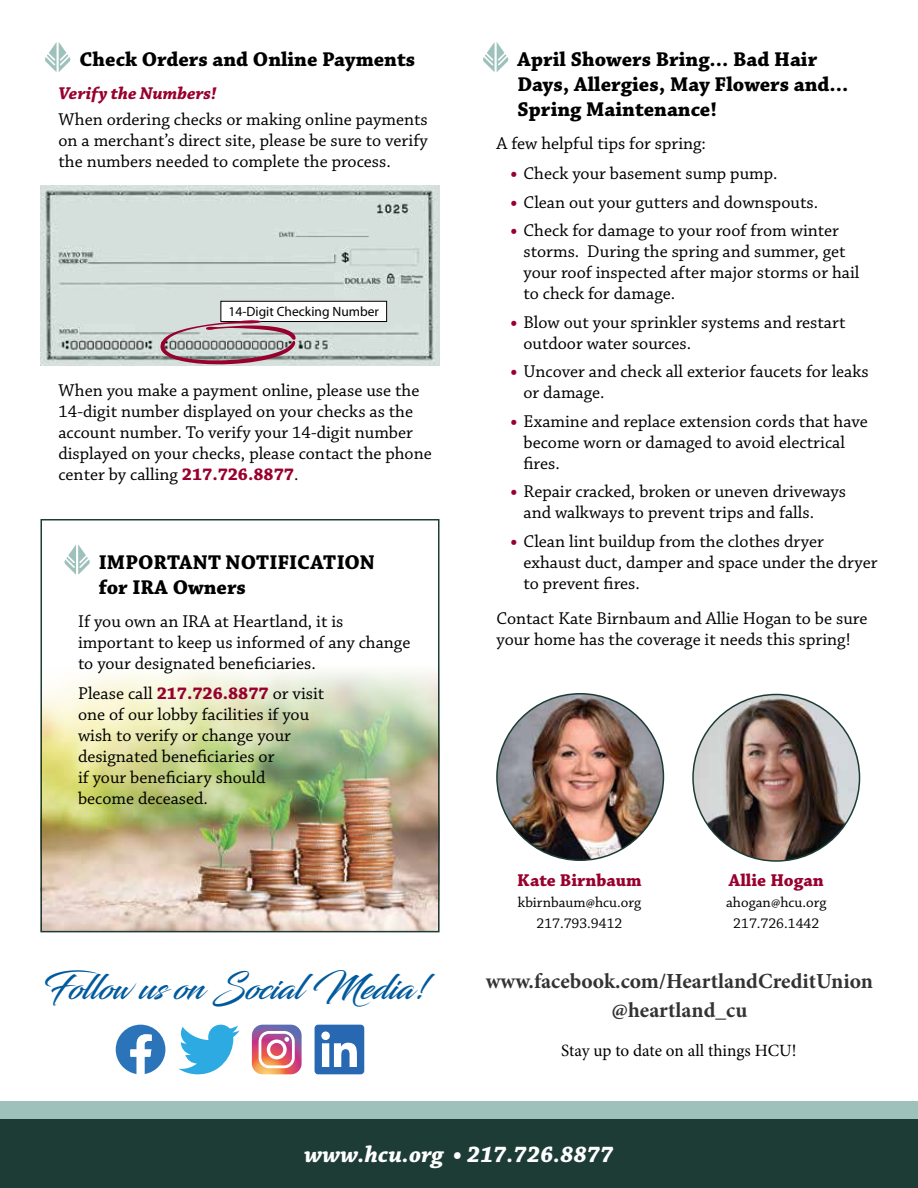
<style>
.page{position:relative;width:918px;height:1188px;background:#fff}
.page>*{position:absolute;margin:0;border:0;box-sizing:border-box;transform-origin:0 0}
.t1{font:34.35px "Blacksword";color:#005a9e}
.t2{font:italic 700 24px "Chaparral Pro";color:#fff}
.t3{font:700 21.45px "Minion Pro";color:#333}
.t4{font:700 21px/25.2px "Chaparral Pro";color:#000}
.t5{font:18px/21px "Chaparral Pro";color:#000}
.t6{font:700 18px "Chaparral Pro";color:#98002e}
.t7{font:italic 700 18px "Chaparral Pro";color:#98002e}
.t8{font:17.25px "Minion Pro";letter-spacing:-.005em;color:#000}
.t9{font:15px/21px "Chaparral Pro";color:#000;text-align:center}
.t10{font:13.5px "Myriad";color:#000}
.s1{font-weight:700;color:#98002e}
</style>
<div class="page">
<img style="left:43px;top:671px;width:394px;height:258px">
<div style="left:0;top:1119px;width:918px;height:69px;background:#1c3c35"></div>
<div style="left:0;top:1101px;width:918px;height:18px;background:#9ec2bb"></div>
<svg style="left:116px;top:1025px;width:49px;height:49px"></svg>
<svg style="left:178px;top:1025px;width:62px;height:49px"></svg>
<svg style="left:252px;top:1025px;width:50px;height:49px"></svg>
<svg style="left:315px;top:1025px;width:49px;height:49px"></svg>
<svg style="left:45px;top:42px;width:25px;height:30px"></svg>
<img style="left:40px;top:185px;width:399px;height:180px">
<div style="left:221px;top:301px;width:166px;height:21px;background:#fff"></div>
<div style="left:220px;top:301px;width:167px;height:21px;border:1px solid #000"></div>
<svg style="left:160px;top:320px;width:136px;height:44px;background:#b5a3a8"></svg>
<svg style="left:64px;top:544px;width:26px;height:31px"></svg>
<div style="left:40px;top:519px;width:400px;height:413px;border:2px solid #1c3c35"></div>
<svg style="left:483px;top:42px;width:25px;height:30px"></svg>
<img style="left:693px;top:694px;width:167px;height:167px;border-radius:83px">
<img style="left:497px;top:694px;width:166px;height:166px;border-radius:83px">
<p class="t4" style="left:79px;top:47px;width:337px">Check Orders and Online Payments</p>
<p class="t7" style="left:58px;top:83px;width:160px">Verify the Numbers!</p>
<p class="t5" style="left:58px;top:109px;width:371px;text-align:justify">When ordering checks or making online payments on a merchant’s direct site, please be sure to verify the numbers needed to complete the process.</p>
<p class="t10" style="left:229px;top:304px;width:152px">14-Digit Checking Number</p>
<p class="t5" style="left:58px;top:381px;width:375px">When you make a payment online, please use the 14-digit number displayed on your checks as the account number. To verify your 14-digit number displayed on your checks, please contact the phone center by calling <span class="s1">217.726.8877</span>.</p>
<p class="t4" style="left:99px;top:550px;width:277px">IMPORTANT NOTIFICATION for IRA Owners</p>
<p class="t5" style="left:78px;top:611px;width:334px">If you own an IRA at Heartland, it is important to keep us informed of any change to your designated beneficiaries.</p>
<p class="t5" style="left:78px;top:683px;width:248px">Please call <span class="s1">217.726.8877</span> or visit one of our lobby facilities if you wish to verify or change your designated beneficiaries or<br>if your beneficiary should become deceased.</p>
<p class="t4" style="left:517px;top:47px;width:332px">April Showers Bring... Bad Hair<br>Days, Allergies, May Flowers and...<br>Spring Maintenance!</p>
<p class="t5" style="left:496px;top:134px;width:211px">A few helpful tips for spring:</p>
<p class="t5" style="left:510px;top:164px;width:269px"><span class="s1">•</span> Check your basement sump pump.</p>
<p class="t5" style="left:510px;top:192px;width:310px"><span class="s1">•</span> Clean out your gutters and downspouts.</p>
<p class="t5" style="left:524px;top:221px;width:337px;text-indent:-14px"><span class="s1">•</span> Check for damage to your roof from winter storms. During the spring and summer, get your roof inspected after major storms or hail to check for damage.</p>
<p class="t5" style="left:524px;top:312px;width:324px;text-indent:-14px"><span class="s1">•</span> Blow out your sprinkler systems and restart outdoor water sources.</p>
<p class="t5" style="left:524px;top:362px;width:347px;text-indent:-14px"><span class="s1">•</span> Uncover and check all exterior faucets for leaks or damage.</p>
<p class="t5" style="left:524px;top:411px;width:346px;text-indent:-14px"><span class="s1">•</span> Examine and replace extension cords that have become worn or damaged to avoid electrical fires.</p>
<p class="t5" style="left:524px;top:482px;width:324px;text-indent:-14px"><span class="s1">•</span> Repair cracked, broken or uneven driveways and walkways to prevent trips and falls.</p>
<p class="t5" style="left:524px;top:532px;width:356px;text-indent:-14px"><span class="s1">•</span> Clean lint buildup from the clothes dryer exhaust duct, damper and space under the dryer to prevent fires.</p>
<p class="t5" style="left:496px;top:609px;width:372px">Contact Kate Birnbaum and Allie Hogan to be sure your home has the coverage it needs this spring!</p>
<p class="t6" style="left:517px;top:870px;width:126px">Kate Birnbaum</p>
<p class="t9" style="left:518px;top:893px;width:125px">kbirnbaum@hcu.org<br>217.793.9412</p>
<p class="t6" style="left:729px;top:870px;width:96px">Allie Hogan</p>
<p class="t9" style="left:726px;top:893px;width:102px">ahogan@hcu.org<br>217.726.1442</p>
<h1 class="t1" style="left:44px;top:967px;width:387px">Follow us on Social Media!</h1>
<p class="t3" style="left:486px;top:966px;width:389px">www.facebook.com/HeartlandCreditUnion</p>
<p class="t8" style="left:561px;top:1039px;width:237px">Stay up to date on all things HCU!</p>
<p class="t3" style="left:612px;top:995px;width:137px">@heartland_cu</p>
<h2 class="t2" style="left:304px;top:1141px;width:311px">www.hcu.org • 217.726.8877</h2>
</div>
